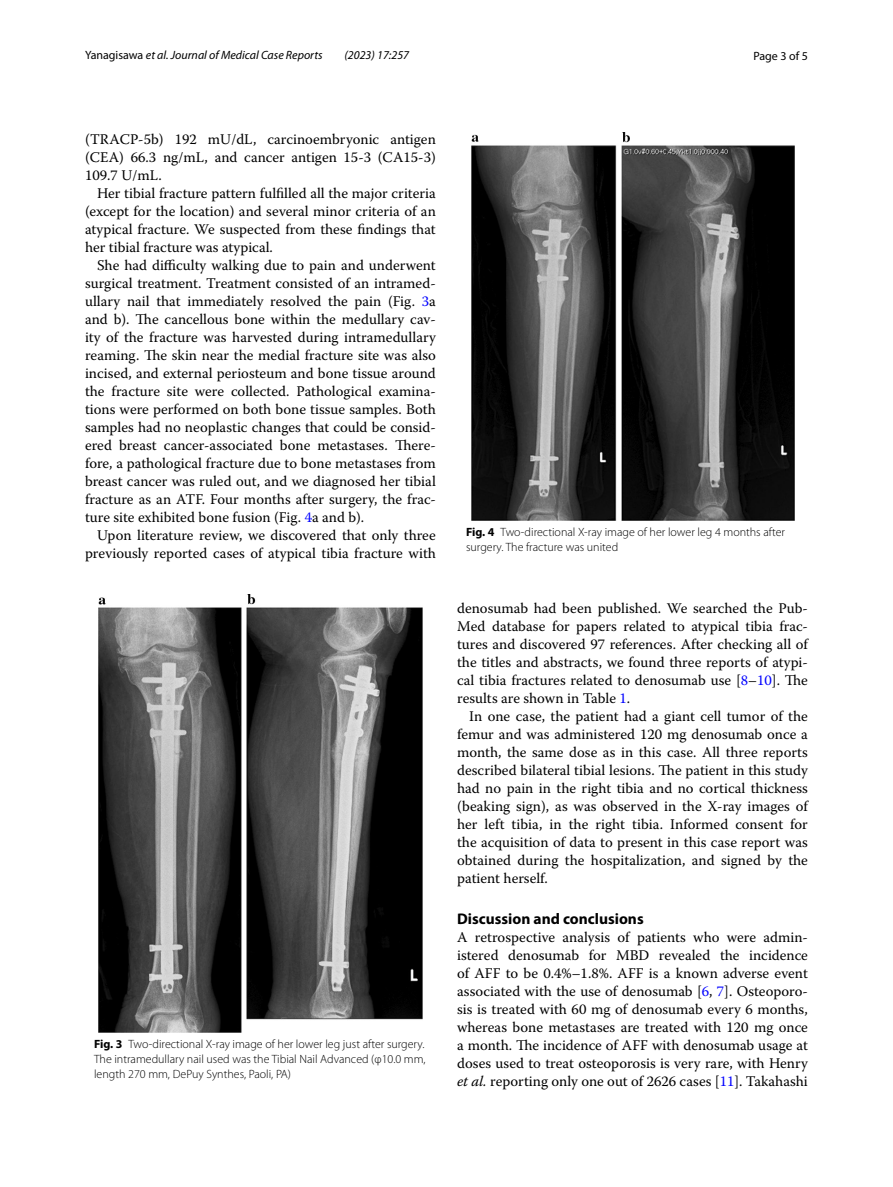
<style>
.page{position:relative;width:893px;height:1187px;background:#fff}
.page>*{position:absolute;margin:0;border:0;box-sizing:border-box;transform-origin:0 0}
.t1{font:700 15.45px "Myriad Pro";color:#000}
.t2{font:14.7px/18px "Warnock Pro";color:#000;text-align:justify}
.t3{font:300 12px/15px "Myriad Pro";color:#000;text-align:justify}
.t4{font:italic 12px "Myriad Pro";color:#000}
.t5{font:12px "Myriad Pro";color:#000}
.s1{font-style:normal}
.s2{color:#00f}
.s3{font-weight:700}
.s4{font-style:italic}
</style>
<div class="page">
<img style="left:99px;top:594px;width:323px;height:438px">
<img style="left:471px;top:133px;width:323px;height:387px">
<p class="t4" style="left:85px;top:48px;width:239px"><span class="s1">Yanagisawa</span> et al. Journal of Medical Case Reports</p>
<p class="t4" style="left:344px;top:48px;width:66px">(2023) 17:257</p>
<p class="t5" style="left:753px;top:48px;width:56px">Page 3 of 5</p>
<p class="t2" style="left:85px;top:130px;width:352px">(TRACP-5b) 192 mU/dL, carcinoembryonic antigen (CEA) 66.3 ng/mL, and cancer antigen 15-3 (CA15-3)<br>109.7 U/mL.</p>
<p class="t2" style="left:85px;top:184px;width:352px;text-indent:12px">Her tibial fracture pattern fulfilled all the major criteria (except for the location) and several minor criteria of an atypical fracture. We suspected from these findings that her tibial fracture was atypical.</p>
<p class="t2" style="left:85px;top:256px;width:352px;text-indent:12px">She had difficulty walking due to pain and underwent surgical treatment. Treatment consisted of an intramed&shy;ullary nail that immediately resolved the pain (Fig. <span class="s2">3</span>a and b). The cancellous bone within the medullary cav&shy;ity of the fracture was harvested during intramedullary reaming. The skin near the medial fracture site was also incised, and external periosteum and bone tissue around the fracture site were collected. Pathological examina&shy;tions were performed on both bone tissue samples. Both samples had no neoplastic changes that could be consid&shy;ered breast cancer-associated bone metastases. There&shy;fore, a pathological fracture due to bone metastases from breast cancer was ruled out, and we diagnosed her tibial fracture as an ATF. Four months after surgery, the frac&shy;ture site exhibited bone fusion (Fig. <span class="s2">4</span>a and b).</p>
<p class="t2" style="left:85px;top:526px;width:352px;text-align:right">Upon literature review, we discovered that only three previously reported cases of atypical tibia fracture with</p>
<p class="t3" style="left:94px;top:1036px;width:333px"><span class="s3">Fig. 3</span> Two-directional X-ray image of her lower leg just after surgery.<br>The intramedullary nail used was the Tibial Nail Advanced (φ10.0 mm, length 270 mm, DePuy Synthes, Paoli, PA)</p>
<p class="t3" style="left:466px;top:524px;width:320px"><span class="s3">Fig. 4</span> Two-directional X-ray image of her lower leg 4 months after surgery. The fracture was united</p>
<p class="t2" style="left:457px;top:598px;width:352px">denosumab had been published. We searched the Pub-Med database for papers related to atypical tibia frac&shy;tures and discovered 97 references. After checking all of the titles and abstracts, we found three reports of atypi&shy;cal tibia fractures related to denosumab use [<span class="s2">8</span>–<span class="s2">10</span>]. The results are shown in Table <span class="s2">1</span>.</p>
<p class="t2" style="left:457px;top:706px;width:352px;text-indent:12px">In one case, the patient had a giant cell tumor of the femur and was administered 120 mg denosumab once a month, the same dose as in this case. All three reports described bilateral tibial lesions. The patient in this study had no pain in the right tibia and no cortical thickness (beaking sign), as was observed in the X-ray images of her left tibia, in the right tibia. Informed consent for the acquisition of data to present in this case report was obtained during the hospitalization, and signed by the patient herself.</p>
<p class="t1" style="left:457px;top:908px;width:188px">Discussion and conclusions</p>
<p class="t2" style="left:457px;top:927px;width:352px">A retrospective analysis of patients who were admin&shy;istered denosumab for MBD revealed the incidence of AFF to be 0.4%–1.8%. AFF is a known adverse event associated with the use of denosumab [<span class="s2">6</span>, <span class="s2">7</span>]. Osteoporo&shy;sis is treated with 60 mg of denosumab every 6 months, whereas bone metastases are treated with 120 mg once a month. The incidence of AFF with denosumab usage at doses used to treat osteoporosis is very rare, with Henry <span class="s4">et al.</span> reporting only one out of 2626 cases [<span class="s2">11</span>]. Takahashi</p>
</div>
